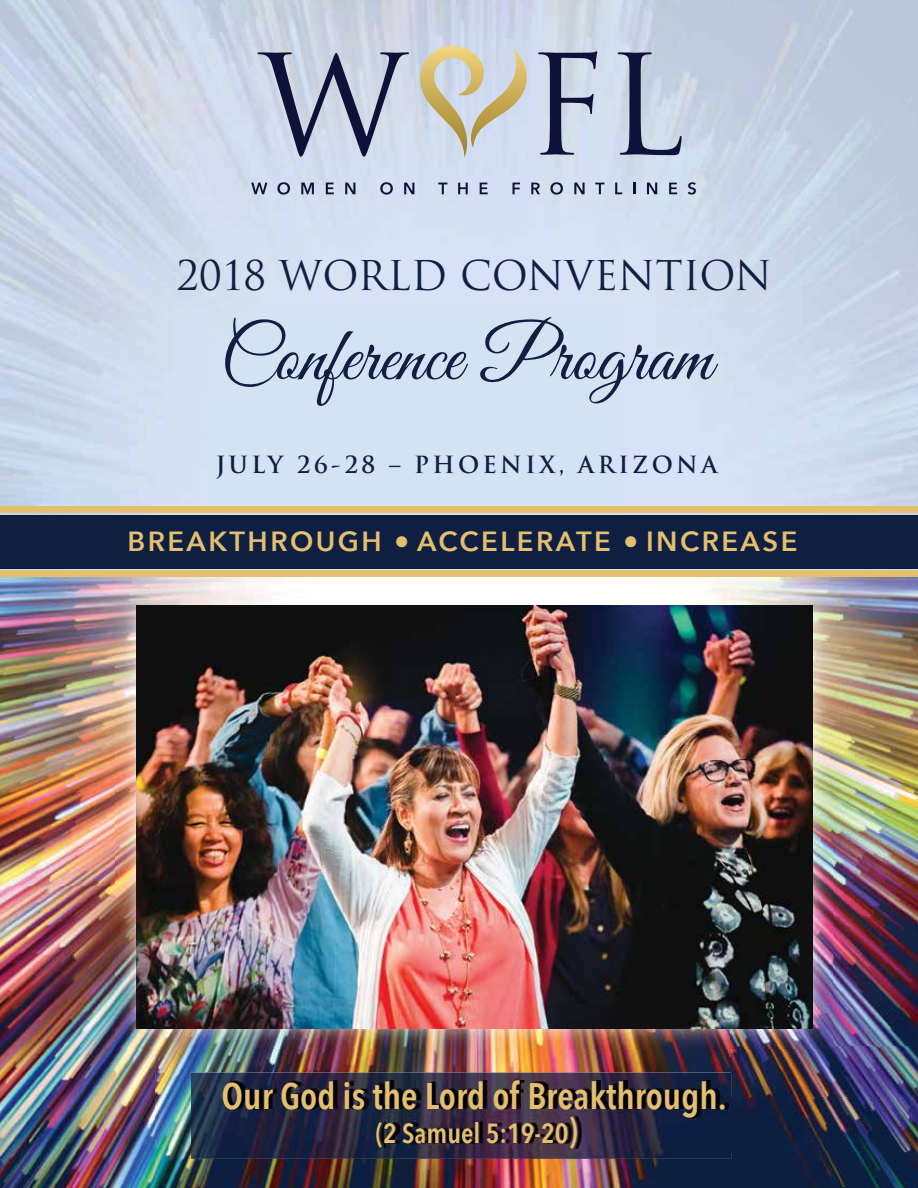
<style>
.page{position:relative;width:918px;height:1188px;background:#fff}
.page>*{position:absolute;margin:0;border:0;box-sizing:border-box;transform-origin:0 0}
.t1{font:76.8px "Great Vibes";color:#0e1f42}
.t2{font:39.9px "Trajan Pro";color:#0e1f42}
.t3{font:600 36.9px "Avenir Next Condensed";color:#e4c06e}
.t4{font:600 27.6px "Avenir Next";letter-spacing:.09em;color:#e4c06e}
.t5{font:600 27.6px "Avenir Next Condensed";color:#e4c06e}
.t6{font:700 23.1px "Trajan Pro";letter-spacing:.15em;color:#0e1f42}
.s1{font-size:35.4px}
</style>
<div class="page">
<img style="left:0;top:570px;width:155px;height:618px">
<img style="left:0;top:0;width:918px;height:570px">
<img style="left:155px;top:1049px;width:52px;height:139px">
<img style="left:155px;top:570px;width:763px;height:51px">
<img style="left:207px;top:1151px;width:711px;height:37px">
<img style="left:207px;top:1045px;width:711px;height:52px">
<img style="left:731px;top:1097px;width:187px;height:54px">
<img style="left:832px;top:621px;width:86px;height:424px">
<svg style="left:258px;top:52px;width:151px;height:105px;background:#a6aec2"></svg>
<svg style="left:420px;top:46px;width:177px;height:112px;background:#bec2c3"></svg>
<svg style="left:618px;top:52px;width:64px;height:103px;background:#9ea8bc"></svg>
<svg style="left:251px;top:183px;width:16px;height:11px"></svg>
<svg style="left:277px;top:182px;width:13px;height:13px"></svg>
<svg style="left:301px;top:183px;width:13px;height:11px"></svg>
<svg style="left:326px;top:183px;width:8px;height:11px"></svg>
<svg style="left:345px;top:183px;width:10px;height:11px"></svg>
<svg style="left:380px;top:182px;width:13px;height:13px"></svg>
<svg style="left:404px;top:183px;width:10px;height:11px"></svg>
<svg style="left:438px;top:183px;width:9px;height:11px"></svg>
<svg style="left:458px;top:183px;width:10px;height:11px"></svg>
<svg style="left:480px;top:183px;width:8px;height:11px"></svg>
<svg style="left:513px;top:183px;width:7px;height:11px"></svg>
<svg style="left:531px;top:183px;width:9px;height:11px"></svg>
<svg style="left:550px;top:182px;width:13px;height:13px"></svg>
<svg style="left:574px;top:183px;width:11px;height:11px"></svg>
<svg style="left:595px;top:183px;width:9px;height:11px"></svg>
<svg style="left:615px;top:183px;width:7px;height:11px"></svg>
<svg style="left:633px;top:183px;width:2px;height:11px"></svg>
<svg style="left:647px;top:183px;width:10px;height:11px"></svg>
<svg style="left:669px;top:183px;width:8px;height:11px"></svg>
<svg style="left:688px;top:182px;width:8px;height:13px"></svg>
<div style="left:0;top:515px;width:918px;height:53px;background:#0e1f42"></div>
<img style="left:116px;top:586px;width:716px;height:463px">
<img style="left:136px;top:606px;width:676px;height:422px">
<div style="left:0;top:571px;width:918px;height:6px;background:#e4c06e"></div>
<img style="left:191px;top:1073px;width:540px;height:86px">
<img style="left:227px;top:1080px;width:501px;height:69px">
<div style="left:0;top:506px;width:918px;height:7px;background:#e4c06e"></div>
<h2 class="t2" style="left:177px;top:250px;width:597px">2018 WORLD CONVENTION</h2>
<h1 class="t1" style="left:221px;top:314px;width:493px">Conference Program</h1>
<p class="t6" style="left:216px;top:450px;width:503px">JULY 26-28 – PHOENIX, ARIZONA</p>
<p class="t4" style="left:127px;top:518px;width:671px">BREAKTHROUGH ● ACCELERATE ● INCREASE</p>
<h3 class="t3" style="left:222px;top:1065px;width:507px">Our God is the Lord of Breakthrough.</h3>
<p class="t5" style="left:376px;top:1110px;width:204px">(2 Samuel 5:19-20<span class="s1">)</span></p>
</div>
